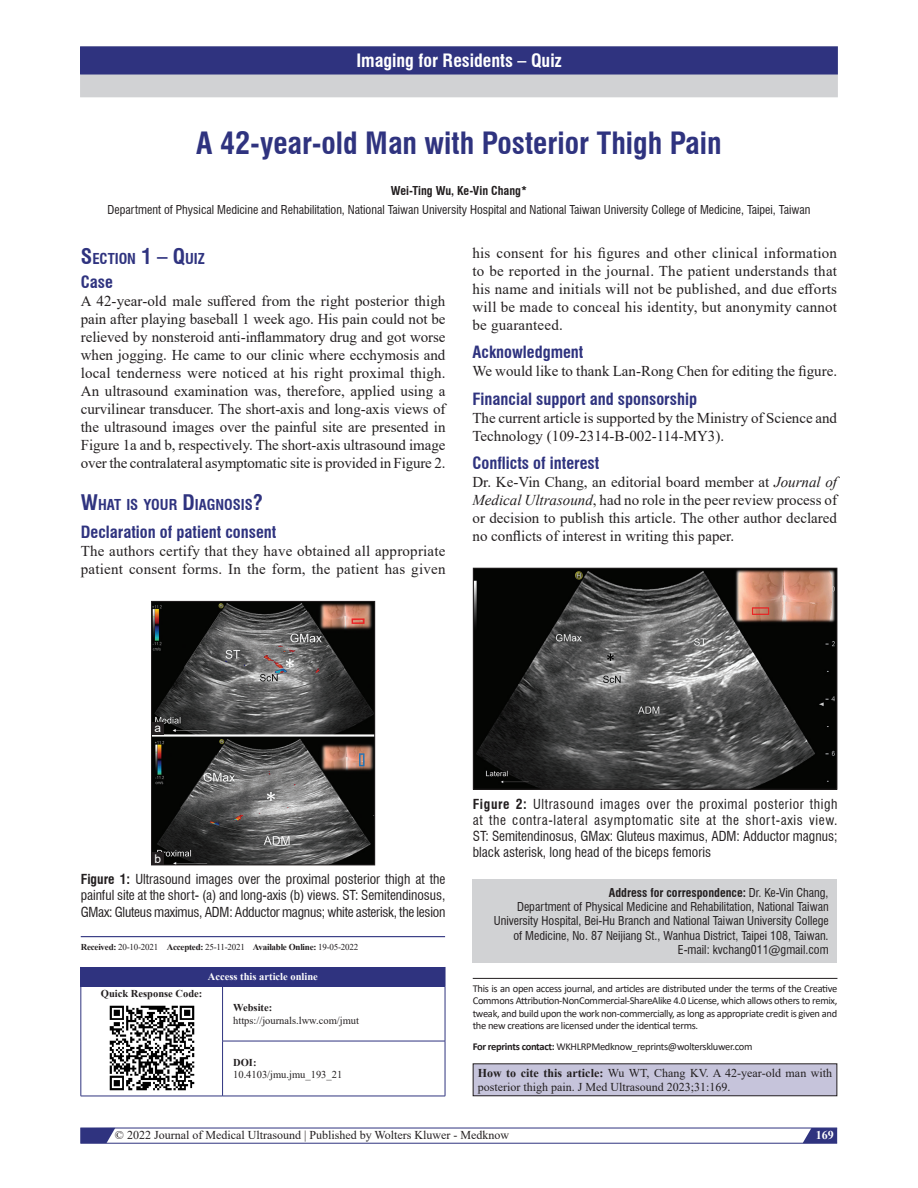
<style>
.page{position:relative;width:918px;height:1188px;background:#fff}
.page>*{position:absolute;margin:0;border:0;box-sizing:border-box;transform-origin:0 0}
.AT{font:700 condensed 30px "Swiss 721 BT";color:#2f337f}
.AH{font:700 condensed 18px "Swiss 721 BT";color:#fff}
.t1{font:700 condensed 16.5px "Swiss 721 BT";color:#2f337f}
.TX{font:15px/18px "Times New Roman";color:#231f20;text-align:justify}
.t2{font:700 condensed 14.7px "Swiss 721 BT";color:#2f337f}
.FGC{font:condensed 13.5px/16.2px "Swiss 721 BT";letter-spacing:-.01em;color:#231f20;text-align:justify}
.ADD{font:condensed 12px/14.4px "Swiss 721 BT";color:#231f20;text-align:right}
.HTC{font:12px/14.4px "Times New Roman";color:#231f20}
.AFF{font:condensed 12px "Swiss 721 BT";color:#231f20}
.AU{font:700 condensed 12px "Swiss 721 BT";color:#231f20}
.t3{font:700 12px "Times New Roman";color:#fff}
.LABEL{font:12px "Arial";color:#fff}
.TX-2{font:10.5px/12.6px "Calibri";letter-spacing:-.03em;color:#231f20;text-align:justify}
.Website{font:10.5px/12.6px "Times New Roman";color:#231f20}
.ATAO{font:700 10.5px "Times New Roman";color:#fff}
.QRC{font:700 10.5px "Times New Roman";color:#231f20}
.HIS_1{font:700 9px "Times New Roman";letter-spacing:-.025em;color:#231f20}
.s1{font-size:21px}
.s2{font-style:italic}
.s3{font-weight:700}
.s4{font-weight:400}
</style>
<div class="page">
<svg style="left:80px;top:1128px;width:758px;height:16px"></svg>
<div style="left:80px;top:46px;width:758px;height:51px;background:#d1d2d4"></div>
<div style="left:81px;top:47px;width:756px;height:27px;background:#2f337f"></div>
<div style="left:80px;top:46px;width:758px;height:29px;border:2px solid #2f337f"></div>
<div style="left:81px;top:967px;width:364px;height:19px;background:#2f337f"></div>
<svg style="left:445px;top:967px;width:1px;height:19px"></svg>
<hr style="left:81px;top:986px;width:1px;height:55px;background:#2f337f">
<hr style="left:81px;top:1041px;width:1px;height:55px;background:#2f337f">
<hr style="left:81px;top:986px;width:142px;height:1px;background:#2f337f">
<hr style="left:222px;top:986px;width:1px;height:55px;background:#2f337f">
<hr style="left:223px;top:986px;width:222px;height:1px;background:#2f337f">
<hr style="left:445px;top:986px;width:1px;height:55px;background:#2f337f">
<hr style="left:81px;top:1096px;width:142px;height:1px;background:#2f337f">
<hr style="left:222px;top:1041px;width:1px;height:55px;background:#2f337f">
<hr style="left:222px;top:1041px;width:223px;height:1px;background:#2f337f">
<hr style="left:445px;top:1041px;width:1px;height:55px;background:#2f337f">
<hr style="left:223px;top:1096px;width:222px;height:1px;background:#2f337f">
<img style="left:109px;top:1005px;width:85px;height:85px">
<div style="left:472px;top:879px;width:365px;height:84px;background:#d1d2d4"></div>
<hr style="left:473px;top:978px;width:364px;height:1px;background:#231f20">
<div style="left:473px;top:1064px;width:364px;height:32px;background:#c6c4db"></div>
<div style="left:473px;top:1063px;width:364px;height:33px;border:1px solid #231f20"></div>
<hr style="left:81px;top:936px;width:364px;height:1px;background:#2f337f">
<img style="left:475px;top:570px;width:360px;height:217px">
<div style="left:473px;top:568px;width:364px;height:221px;border:1px solid #231f20"></div>
<img style="left:153px;top:603px;width:220px;height:260px">
<div style="left:151px;top:601px;width:224px;height:264px;border:1px solid #231f20"></div>
<div style="left:151px;top:852px;width:13px;height:13px;background:#231f20"></div>
<div style="left:151px;top:722px;width:13px;height:13px;background:#231f20"></div>
<p class="AH" style="left:356px;top:50px;width:207px">Imaging for Residents – Quiz</p>
<p class="AT" style="left:196px;top:125px;width:527px">A 42-year-old Man with Posterior Thigh Pain</p>
<p class="AU" style="left:391px;top:183px;width:138px">Wei‑Ting Wu, Ke‑Vin Chang*</p>
<p class="AFF" style="left:108px;top:202px;width:704px">Department of Physical Medicine and Rehabilitation, National Taiwan University Hospital and National Taiwan University College of Medicine, Taipei, Taiwan</p>
<h1 class="t2" style="left:81px;top:250px;width:126px"><span class="s1">S</span>ECTION <span class="s1">1 – Q</span>UIZ</h1>
<h2 class="t1" style="left:81px;top:272px;width:34px">Case</h2>
<p class="TX" style="left:81px;top:291px;width:366px">A 42‑year‑old male suffered from the right posterior thigh pain after playing baseball 1 week ago. His pain could not be relieved by nonsteroid anti‑inflammatory drug and got worse when jogging. He came to our clinic where ecchymosis and local tenderness were noticed at his right proximal thigh.<br>An ultrasound examination was, therefore, applied using a curvilinear transducer. The short‑axis and long‑axis views of the ultrasound images over the painful site are presented in Figure 1a and b, respectively. The short‑axis ultrasound image over the contralateral asymptomatic site is provided in Figure 2.</p>
<h1 class="t2" style="left:81px;top:496px;width:184px"><span class="s1">W</span>HAT IS YOUR <span class="s1">D</span>IAGNOSIS<span class="s1">?</span></h1>
<h2 class="t1" style="left:81px;top:522px;width:197px">Declaration of patient consent</h2>
<p class="TX" style="left:81px;top:542px;width:366px">The authors certify that they have obtained all appropriate patient consent forms. In the form, the patient has given</p>
<p class="TX" style="left:472px;top:244px;width:366px">his consent for his figures and other clinical information to be reported in the journal. The patient understands that his name and initials will not be published, and due efforts will be made to conceal his identity, but anonymity cannot be guaranteed.</p>
<h2 class="t1" style="left:472px;top:343px;width:112px">Acknowledgment</h2>
<p class="TX" style="left:472px;top:362px;width:366px">We would like to thank Lan‑Rong Chen for editing the figure.</p>
<h2 class="t1" style="left:472px;top:389px;width:226px">Financial support and sponsorship</h2>
<p class="TX" style="left:472px;top:408px;width:366px">The current article is supported by the Ministry of Science and<br>Technology (109‑2314‑B‑002‑114‑MY3).</p>
<h2 class="t1" style="left:472px;top:453px;width:128px">Conflicts of interest</h2>
<p class="TX" style="left:472px;top:473px;width:366px">Dr. Ke‑Vin Chang, an editorial board member at <span class="s2">Journal of Medical Ultrasound</span>, had no role in the peer review process of or decision to publish this article. The other author declared no conflicts of interest in writing this paper.</p>
<p class="LABEL" style="left:154px;top:719px;width:8px">a</p>
<p class="LABEL" style="left:154px;top:850px;width:8px">b</p>
<p class="FGC" style="left:81px;top:871px;width:366px"><span class="s3">Figure 1:</span> Ultrasound images over the proximal posterior thigh at the painful site at the short‑ (a) and long‑axis (b) views. ST: Semitendinosus, GMax: Gluteus maximus, ADM: Adductor magnus; white asterisk, the lesion</p>
<p class="HIS_1" style="left:81px;top:940px;width:279px">Received: <span class="s4">20-10-2021</span> Accepted: <span class="s4">25-11-2021</span> Available Online: <span class="s4">19-05-2022</span></p>
<p class="ATAO" style="left:208px;top:969px;width:111px">Access this article online</p>
<p class="QRC" style="left:101px;top:986px;width:103px">Quick Response Code:</p>
<p class="Website" style="left:233px;top:1001px;width:127px"><span class="s3">Website: </span>https://journals.lww.com/jmut</p>
<p class="Website" style="left:233px;top:1056px;width:111px"><span class="s3">DOI:<br></span>10.4103/jmu.jmu_193_21</p>
<p class="FGC" style="left:473px;top:795px;width:366px"><span class="s3">Figure 2:</span> Ultrasound images over the proximal posterior thigh at the contra‑lateral asymptomatic site at the short‑axis view.<br>ST: Semitendinosus, GMax: Gluteus maximus, ADM: Adductor magnus; black asterisk, long head of the biceps femoris</p>
<p class="ADD" style="left:494px;top:885px;width:336px"><span class="s3">Address for correspondence:</span> Dr. Ke‑Vin Chang,<br>Department of Physical Medicine and Rehabilitation, National Taiwan University Hospital, Bei‑Hu Branch and National Taiwan University College of Medicine, No. 87 Neijiang St., Wanhua District, Taipei 108, Taiwan.<br>E‑mail: kvchang011@gmail.com</p>
<p class="TX-2" style="left:473px;top:981px;width:366px">This is an open access journal, and articles are distributed under the terms of the Creative Commons Attribution‑NonCommercial‑ShareAlike 4.0 License, which allows others to remix, tweak, and build upon the work non‑commercially, as long as appropriate credit is given and the new creations are licensed under the identical terms.</p>
<p class="TX-2" style="left:473px;top:1040px;width:281px"><span class="s3">For reprints contact:</span> WKHLRPMedknow_reprints@wolterskluwer.com</p>
<p class="HTC" style="left:478px;top:1065px;width:356px"><span class="s3">How to cite this article:</span> Wu WT, Chang KV. A 42-year-old man with posterior thigh pain. J Med Ultrasound 2023;31:169.</p>
<p class="HTC" style="left:115px;top:1128px;width:396px">© 2022 Journal of Medical Ultrasound | Published by Wolters Kluwer - Medknow</p>
<p class="t3" style="left:816px;top:1127px;width:19px">169</p>
</div>
